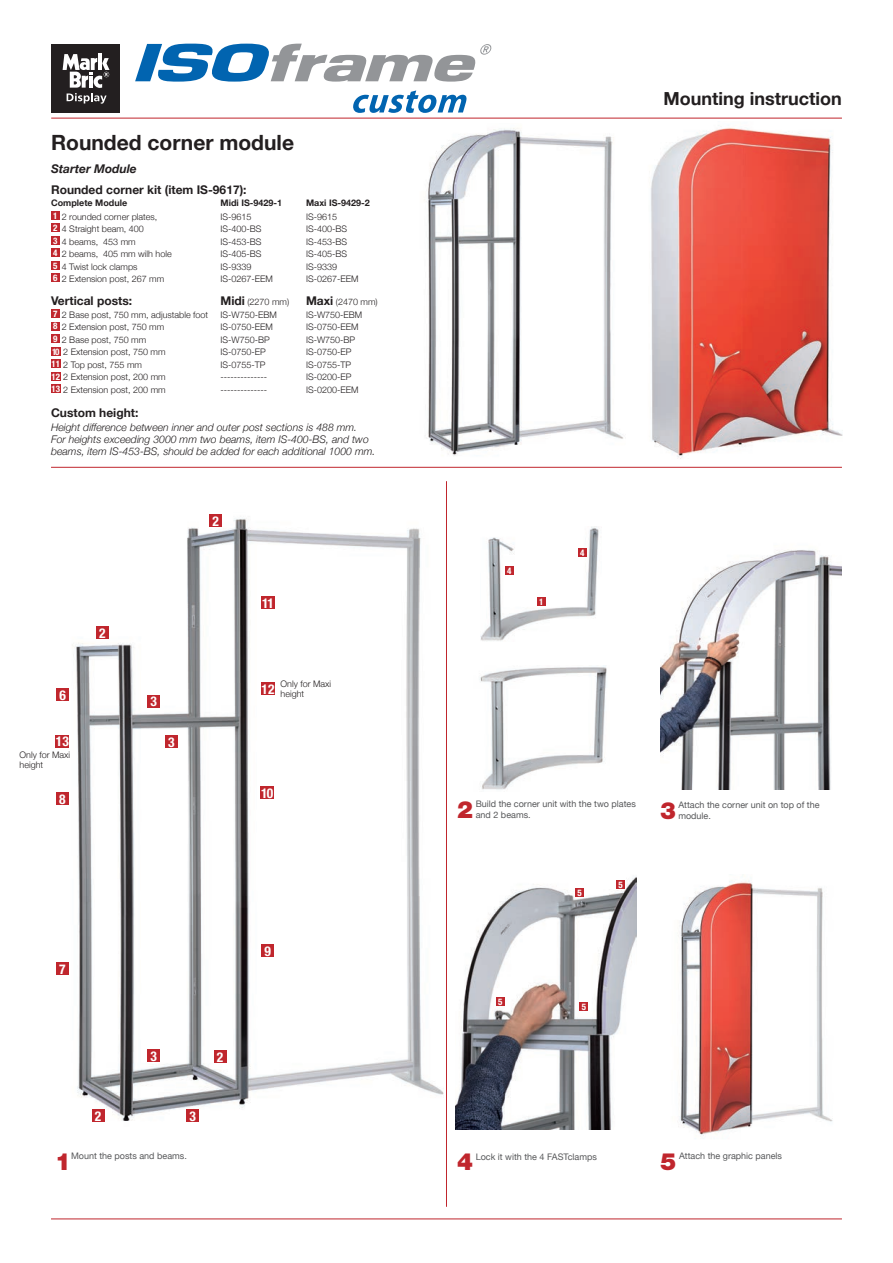
<style>
.page{position:relative;width:893px;height:1263px;background:#fff}
.page>*{position:absolute;margin:0;border:0;box-sizing:border-box;transform-origin:0 0}
.t1{font:900 23.7px "Helvetica Neue";color:#c0262d}
.t2{font:700 21px "Helvetica Neue";color:#231f20}
.t3{font:700 18px "Helvetica Neue";color:#231f20}
.t4{font:700 condensed 13.5px "Helvetica Neue";letter-spacing:-.04em;color:#fff}
.t5{font:700 12px "Helvetica Neue";color:#231f20}
.t6{font:italic 700 12px "Helvetica Neue";color:#231f20}
.t7{font:italic 300 10.5px/12px "Helvetica Neue";color:#231f20}
.t8{font:300 9px/10.5px "Helvetica Neue";color:#231f20}
.t9{font:9px/10.5px "Helvetica Neue";color:#57585a}
.t10{font:700 9px "Helvetica Neue";color:#231f20}
.t11{font:700 condensed 9px "Helvetica Neue";color:#fff}
.s1{font-weight:700;font-stretch:condensed;color:#fff}
.s2{font-weight:700;font-size:12px}
</style>
<div class="page">
<hr style="left:51px;top:118px;width:791px;height:1px;background:#c0262d">
<hr style="left:51px;top:1218px;width:791px;height:1px;background:#c0262d">
<div style="left:51px;top:211px;width:8px;height:9px;background:#c0262d"></div>
<div style="left:51px;top:224px;width:8px;height:8px;background:#c0262d"></div>
<div style="left:51px;top:236px;width:8px;height:9px;background:#c0262d"></div>
<div style="left:51px;top:249px;width:8px;height:8px;background:#c0262d"></div>
<div style="left:51px;top:261px;width:8px;height:9px;background:#c0262d"></div>
<div style="left:51px;top:274px;width:8px;height:8px;background:#c0262d"></div>
<div style="left:51px;top:309px;width:8px;height:9px;background:#c0262d"></div>
<div style="left:51px;top:322px;width:8px;height:8px;background:#c0262d"></div>
<div style="left:51px;top:334px;width:8px;height:9px;background:#c0262d"></div>
<div style="left:51px;top:347px;width:10px;height:8px;background:#c0262d"></div>
<div style="left:51px;top:359px;width:10px;height:9px;background:#c0262d"></div>
<div style="left:51px;top:372px;width:10px;height:8px;background:#c0262d"></div>
<div style="left:51px;top:384px;width:10px;height:9px;background:#c0262d"></div>
<hr style="left:51px;top:467px;width:791px;height:1px;background:#c0262d">
<img style="left:651px;top:127px;width:191px;height:332px">
<img style="left:678px;top:880px;width:155px;height:259px">
<img style="left:481px;top:526px;width:118px;height:115px">
<img style="left:480px;top:665px;width:127px;height:125px">
<img style="left:660px;top:550px;width:182px;height:239px">
<img style="left:455px;top:876px;width:182px;height:253px">
<div style="left:537px;top:597px;width:8px;height:8px;background:#c0262d"></div>
<div style="left:505px;top:567px;width:8px;height:8px;background:#c0262d"></div>
<div style="left:578px;top:548px;width:8px;height:8px;background:#c0262d"></div>
<div style="left:580px;top:1002px;width:8px;height:8px;background:#c0262d"></div>
<div style="left:496px;top:998px;width:8px;height:8px;background:#c0262d"></div>
<div style="left:576px;top:888px;width:8px;height:8px;background:#c0262d"></div>
<div style="left:616px;top:880px;width:9px;height:8px;background:#c0262d"></div>
<img style="left:424px;top:128px;width:199px;height:328px">
<img style="left:62px;top:514px;width:382px;height:608px">
<div style="left:261px;top:945px;width:13px;height:12px;background:#c0262d"></div>
<div style="left:261px;top:786px;width:13px;height:13px;background:#c0262d"></div>
<div style="left:261px;top:682px;width:14px;height:13px;background:#c0262d"></div>
<div style="left:56px;top:962px;width:13px;height:12px;background:#c0262d"></div>
<div style="left:56px;top:793px;width:13px;height:12px;background:#c0262d"></div>
<div style="left:57px;top:689px;width:12px;height:12px;background:#c0262d"></div>
<div style="left:96px;top:626px;width:13px;height:12px;background:#c0262d"></div>
<div style="left:209px;top:515px;width:13px;height:12px;background:#c0262d"></div>
<div style="left:214px;top:1051px;width:12px;height:12px;background:#c0262d"></div>
<div style="left:92px;top:1110px;width:12px;height:12px;background:#c0262d"></div>
<div style="left:147px;top:695px;width:13px;height:12px;background:#c0262d"></div>
<div style="left:165px;top:735px;width:13px;height:13px;background:#c0262d"></div>
<div style="left:147px;top:1049px;width:13px;height:13px;background:#c0262d"></div>
<div style="left:186px;top:1110px;width:13px;height:12px;background:#c0262d"></div>
<hr style="left:446px;top:481px;width:1px;height:726px;background:#c0262d">
<div style="left:261px;top:596px;width:14px;height:13px;background:#c0262d"></div>
<div style="left:56px;top:735px;width:13px;height:12px;background:#c0262d"></div>
<svg style="left:135px;top:44px;width:357px;height:38px"></svg>
<div style="left:51px;top:44px;width:69px;height:69px;background:#231f20"></div>
<svg style="left:63px;top:54px;width:47px;height:50px"></svg>
<svg style="left:353px;top:90px;width:114px;height:23px"></svg>
<h2 class="t2" style="left:51px;top:126px;width:245px">Rounded corner module</h2>
<h3 class="t6" style="left:51px;top:159px;width:87px">Starter Module</h3>
<h3 class="t5" style="left:51px;top:180px;width:197px">Rounded corner kit (item IS-9617):</h3>
<p class="t10" style="left:51px;top:196px;width:78px">Complete Module</p>
<p class="t10" style="left:221px;top:196px;width:63px">Midi IS-9429-1</p>
<p class="t10" style="left:306px;top:196px;width:65px">Maxi IS-9429-2</p>
<p class="t8" style="left:53px;top:210px;width:106px"><span class="s1">1</span> 2 rounded corner plates,</p>
<p class="t8" style="left:221px;top:210px;width:33px">IS-9615</p>
<p class="t8" style="left:306px;top:210px;width:33px">IS-9615</p>
<p class="t8" style="left:53px;top:223px;width:92px"><span class="s1">2</span> 4 Straight beam, 400</p>
<p class="t8" style="left:221px;top:223px;width:43px">IS-400-BS</p>
<p class="t8" style="left:306px;top:223px;width:43px">IS-400-BS</p>
<p class="t8" style="left:53px;top:235px;width:84px"><span class="s1">3</span> 4 beams, 453 mm</p>
<p class="t8" style="left:221px;top:235px;width:43px">IS-453-BS</p>
<p class="t8" style="left:306px;top:235px;width:43px">IS-453-BS</p>
<p class="t8" style="left:53px;top:248px;width:120px"><span class="s1">4</span> 2 beams, 405 mm wilh hole</p>
<p class="t8" style="left:221px;top:248px;width:43px">IS-405-BS</p>
<p class="t8" style="left:306px;top:248px;width:43px">IS-405-BS</p>
<p class="t8" style="left:53px;top:260px;width:86px"><span class="s1">5</span> 4 Twist lock clamps</p>
<p class="t8" style="left:221px;top:260px;width:33px">IS-9339</p>
<p class="t8" style="left:306px;top:260px;width:33px">IS-9339</p>
<p class="t8" style="left:53px;top:273px;width:113px"><span class="s1">6</span> 2 Extension post, 267 mm</p>
<p class="t8" style="left:221px;top:273px;width:54px">IS-0267-EEM</p>
<p class="t8" style="left:306px;top:273px;width:54px">IS-0267-EEM</p>
<h3 class="t5" style="left:51px;top:291px;width:83px">Vertical posts:</h3>
<p class="t8" style="left:221px;top:296px;width:70px"><span class="s2">Midi</span> (2270 mm)</p>
<p class="t8" style="left:306px;top:296px;width:73px"><span class="s2">Maxi</span> (2470 mm)</p>
<p class="t8" style="left:53px;top:308px;width:157px"><span class="s1">7</span> 2 Base post, 750 mm, adjustable foot</p>
<p class="t8" style="left:221px;top:308px;width:58px">IS-W750-EBM</p>
<p class="t8" style="left:306px;top:308px;width:58px">IS-W750-EBM</p>
<p class="t8" style="left:53px;top:321px;width:113px"><span class="s1">8</span> 2 Extension post, 750 mm</p>
<p class="t8" style="left:221px;top:321px;width:54px">IS-0750-EEM</p>
<p class="t8" style="left:306px;top:321px;width:54px">IS-0750-EEM</p>
<p class="t8" style="left:53px;top:333px;width:95px"><span class="s1">9</span> 2 Base post, 750 mm</p>
<p class="t8" style="left:221px;top:333px;width:51px">IS-W750-BP</p>
<p class="t8" style="left:306px;top:333px;width:51px">IS-W750-BP</p>
<p class="t8" style="left:52px;top:346px;width:115px"><span class="s1">10</span> 2 Extension post, 750 mm</p>
<p class="t8" style="left:221px;top:346px;width:47px">IS-0750-EP</p>
<p class="t8" style="left:306px;top:346px;width:47px">IS-0750-EP</p>
<p class="t8" style="left:52px;top:358px;width:92px"><span class="s1">11</span> 2 Top post, 755 mm</p>
<p class="t8" style="left:221px;top:358px;width:47px">IS-0755-TP</p>
<p class="t8" style="left:306px;top:358px;width:47px">IS-0755-TP</p>
<p class="t8" style="left:52px;top:371px;width:116px"><span class="s1">12</span> 2 Extension post, 200 mm</p>
<p class="t8" style="left:221px;top:371px;width:48px">--------------</p>
<p class="t8" style="left:306px;top:371px;width:47px">IS-0200-EP</p>
<p class="t8" style="left:52px;top:383px;width:116px"><span class="s1">13</span> 2 Extension post, 200 mm</p>
<p class="t8" style="left:221px;top:383px;width:48px">--------------</p>
<p class="t8" style="left:306px;top:383px;width:54px">IS-0200-EEM</p>
<h3 class="t5" style="left:51px;top:403px;width:89px">Custom height:</h3>
<p class="t7" style="left:51px;top:420px;width:326px">Height difference between inner and outer post sections is 488 mm.<br>For heights exceeding 3000 mm two beams, item IS-400-BS, and two beams, item IS-453-BS, should be added for each additional 1000 mm.</p>
<h3 class="t4" style="left:60px;top:687px;width:8px">6</h3>
<h3 class="t4" style="left:56px;top:733px;width:14px">13</h3>
<p class="t8" style="left:20px;top:748px;width:52px">Only for Maxi height</p>
<h3 class="t4" style="left:59px;top:791px;width:8px">8</h3>
<h3 class="t4" style="left:99px;top:625px;width:8px">2</h3>
<h3 class="t4" style="left:212px;top:513px;width:8px">2</h3>
<h3 class="t4" style="left:150px;top:693px;width:8px">3</h3>
<h3 class="t4" style="left:168px;top:734px;width:8px">3</h3>
<h3 class="t4" style="left:262px;top:595px;width:13px">11</h3>
<p class="t8" style="left:281px;top:678px;width:52px">Only for Maxi height</p>
<h3 class="t4" style="left:262px;top:681px;width:14px">12</h3>
<h3 class="t4" style="left:261px;top:785px;width:13px">10</h3>
<h3 class="t4" style="left:59px;top:960px;width:8px">7</h3>
<h3 class="t4" style="left:95px;top:1108px;width:8px">2</h3>
<h3 class="t4" style="left:150px;top:1048px;width:8px">3</h3>
<h3 class="t4" style="left:189px;top:1108px;width:8px">3</h3>
<h1 class="t1" style="left:55px;top:1147px;width:17px">1</h1>
<p class="t9" style="left:71px;top:1151px;width:117px">Mount the posts and beams.</p>
<h3 class="t4" style="left:217px;top:1049px;width:8px">2</h3>
<h3 class="t4" style="left:264px;top:943px;width:8px">9</h3>
<h3 class="t3" style="left:664px;top:85px;width:180px">Mounting instruction</h3>
<p class="t11" style="left:507px;top:566px;width:6px">4</p>
<p class="t11" style="left:539px;top:596px;width:6px">1</p>
<p class="t11" style="left:580px;top:547px;width:6px">4</p>
<h1 class="t1" style="left:457px;top:795px;width:17px">2</h1>
<p class="t9" style="left:476px;top:799px;width:162px">Build the corner unit with the two plates and 2 beams.</p>
<p class="t11" style="left:577px;top:887px;width:6px">5</p>
<p class="t11" style="left:618px;top:879px;width:6px">5</p>
<h1 class="t1" style="left:660px;top:796px;width:17px">3</h1>
<p class="t9" style="left:678px;top:800px;width:143px">Attach the corner unit on top of the module.</p>
<p class="t11" style="left:498px;top:997px;width:6px">5</p>
<p class="t11" style="left:582px;top:1001px;width:6px">5</p>
<h1 class="t1" style="left:457px;top:1147px;width:17px">4</h1>
<p class="t9" style="left:476px;top:1152px;width:123px">Lock it with the 4 FASTclamps</p>
<h1 class="t1" style="left:660px;top:1147px;width:17px">5</h1>
<p class="t9" style="left:679px;top:1151px;width:105px">Attach the graphic panels</p>
</div>
